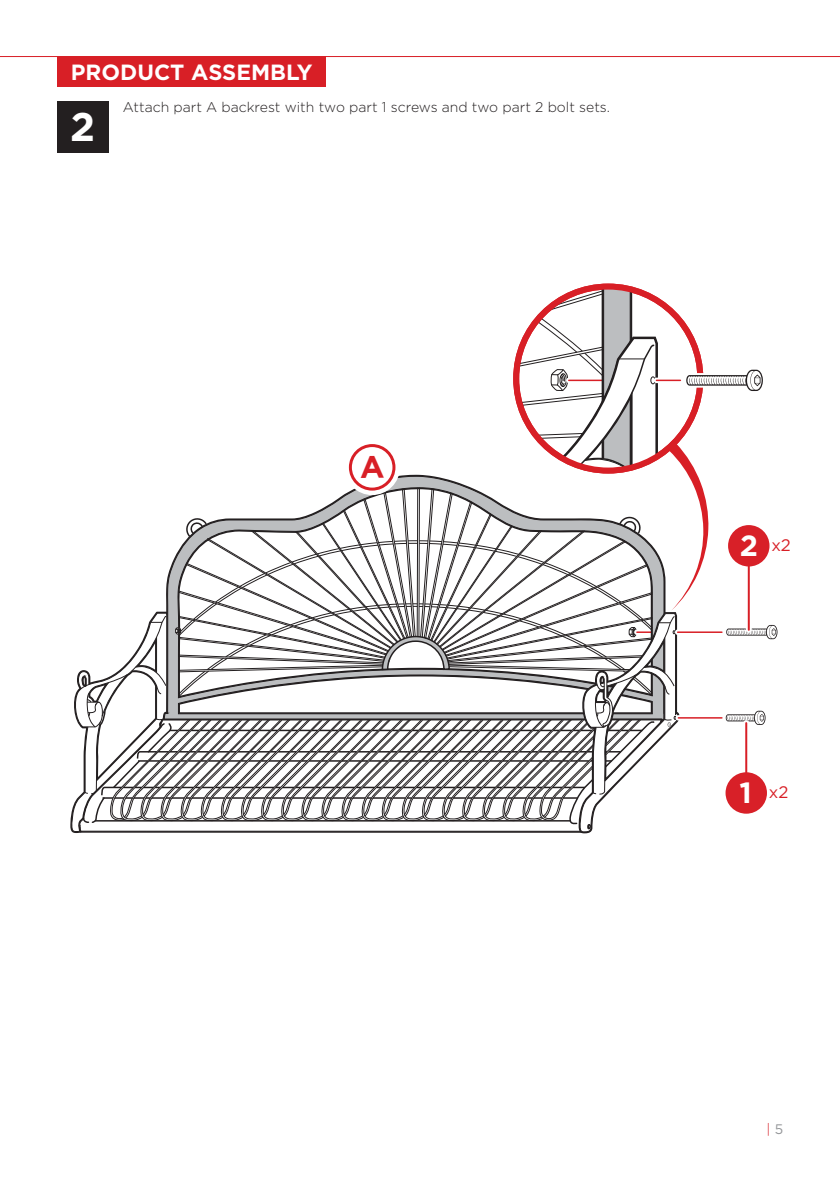
<style>
.page{position:relative;width:840px;height:1191px;background:#fff}
.page>*{position:absolute;margin:0;border:0;box-sizing:border-box;transform-origin:0 0}
.t1{font:700 40px "Gotham";color:#fff}
.t2{font:700 22px "Gotham";color:#fff}
.t3{font:16.6px "Gotham";color:#d81f26}
.t4{font:300 14px "Gotham";color:#231f20}
.t5{font:300 13.8px "Gotham";color:#d81f26}
.s1{font-weight:700;font-size:29.2px;color:#fff}
.s2{font-weight:400;color:#939598}
</style>
<div class="page">
<div style="left:57px;top:57px;width:268px;height:30px;background:#d81f26"></div>
<hr style="left:0;top:56px;width:839px;height:1px;background:#d81f26">
<div style="left:57px;top:102px;width:51px;height:51px;background:#231f20"></div>
<svg style="left:70px;top:286px;width:708px;height:548px"></svg>
<h2 class="t2" style="left:71px;top:57px;width:243px">PRODUCT ASSEMBLY</h2>
<h1 class="t1" style="left:70px;top:101px;width:26px">2</h1>
<p class="t4" style="left:123px;top:98px;width:488px">Attach part A backrest with two part 1 screws and two part 2 bolt sets.</p>
<p class="t3" style="left:739px;top:534px;width:53px"><span class="s1">2</span> x2</p>
<p class="t3" style="left:739px;top:781px;width:50px"><span class="s1">1</span> x2</p>
<p class="t5" style="left:766px;top:1120px;width:18px">| <span class="s2">5</span></p>
</div>
